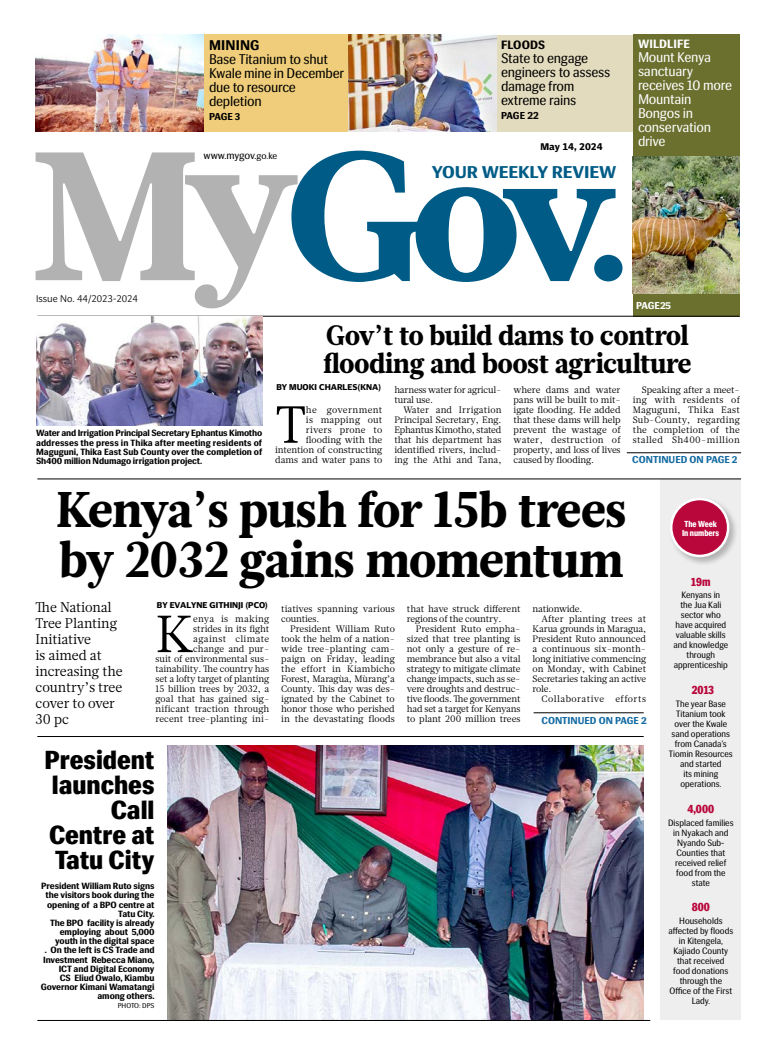
<style>
.page{position:relative;width:776px;height:1055px;background:#fff}
.page>*{position:absolute;margin:0;border:0;box-sizing:border-box;transform-origin:0 0}
.Paragraph_1_copy{font:52px "Glosa Text";color:#000}
.Main_headline{font:900 50px "Glosa Text";letter-spacing:-.01em;color:#000;scale:.96 1}
.EA_lead_headline{font:900 28px "Glosa Text";color:#000;scale:.95 1}
.EA_lead_headline-2{font:800 26px/25px "Siri";color:#000;text-align:right;scale:.95 1}
.t1{font:700 17px "Siri";letter-spacing:-.01em;color:#005c86;scale:1.07 1}
.Headline_4{font:14px/14px "Siri";color:#000;scale:.95 1}
.Paragraph_Style4{font:14px/16px "Glosa Text";color:#000}
.Headline_4-2{font:14px/14px "Siri";color:#fff;scale:.95 1}
.Headline_4-3{font:700 14px "Siri";letter-spacing:.01em;color:#000}
.Numbers_head{font:800 12px "Siri";color:#b9063b;scale:.84 1}
.Headline_4-4{font:700 12px "Siri";letter-spacing:.01em;color:#fff}
.Headline_4-5{font:700 12px "Siri";letter-spacing:.01em;color:#000}
.t2{font:10.3px "Siri";letter-spacing:-.01em;color:#000}
.t3{font:700 10px "Siri";color:#146ba3}
.Headline_4-6{font:700 10px "Siri";letter-spacing:-.01em;color:#000}
.Paragraph_Style4-2{font:700 10px "Siri";color:#fff}
.t4{font:300 9.8px "Olisipone";color:#000}
.t5{font:700 9.8px "Olisipone";color:#000}
.Paragraph_1_copy-2{font:9.3px/10px "Glosa Text";letter-spacing:-.005em;color:#000;text-align:justify}
.Paragraph_1_copy-3{font:9.3px "Glosa Text";letter-spacing:.055em;color:#000}
.Numbers{font:9.2px/10px "Siri";color:#000;text-align:center;scale:.93 1}
.EA_subhead{font:700 9px/9.2px "Siri";letter-spacing:-.01em;color:#000;text-align:right}
.t6{font:800 8.7px "Siri";color:#fff;scale:.84 1}
.Paragraph_Style4-3{font:700 8.5px "Olisipone";color:#000}
.EA_subhead-2{font:7px "Siri";color:#000}
.s1{font-size:9.2px}
</style>
<div class="page">
<div style="left:632px;top:34px;width:107px;height:282px;background:#6b702e"></div>
<div style="left:485px;top:35px;width:147px;height:97px;background:#e3dbbd"></div>
<div style="left:167px;top:34px;width:215px;height:97px;background:#efcd7a"></div>
<svg style="left:297px;top:151px;width:318px;height:131px"></svg>
<svg style="left:36px;top:152px;width:261px;height:156px"></svg>
<div style="left:594px;top:255px;width:28px;height:26px;background:#005c86;border-radius:50%"></div>
<img style="left:632px;top:156px;width:107px;height:138px">
<img style="left:36px;top:34px;width:167px;height:98px">
<img style="left:348px;top:34px;width:148px;height:98px">
<hr style="left:37px;top:316px;width:702px;height:1px;background:#000">
<img style="left:167px;top:745px;width:476px;height:274px">
<hr style="left:626px;top:452px;width:114px;height:1px;background:#000">
<div style="left:660px;top:479px;width:80px;height:540px;background:#eee"></div>
<div style="left:668px;top:496px;width:70px;height:70px;background:#000;opacity:.25"></div>
<div style="left:671px;top:499px;width:56px;height:57px;background:#b9063b;border-radius:50%"></div>
<div style="left:669px;top:498px;width:60px;height:59px;border:3px solid #fff;border-radius:50%"></div>
<img style="left:36px;top:316px;width:226px;height:109px">
<hr style="left:37px;top:479px;width:703px;height:1px;background:#000">
<hr style="left:37px;top:736px;width:606px;height:1px;background:#000">
<hr style="left:533px;top:712px;width:110px;height:1px;background:#000">
<hr style="left:37px;top:1019px;width:613px;height:1px;background:#000">
<p class="t4" style="left:36px;top:292px;width:103px">Issue No. 44/2023-2024</p>
<p class="Headline_4-3" style="left:209px;top:37px;width:52px">MINING</p>
<p class="Headline_4" style="left:209px;top:53px;width:144px">Base Titanium to shut<br>Kwale mine in December due to resource depletion</p>
<p class="Headline_4-6" style="left:209px;top:111px;width:33px">PAGE 3</p>
<p class="t2" style="left:203px;top:149px;width:75px">www.mygov.<span class="s1">go.ke</span></p>
<p class="Headline_4-5" style="left:501px;top:38px;width:46px">FLOODS</p>
<p class="Headline_4" style="left:501px;top:51px;width:117px">State to engage engineers to assess damage from extreme rains</p>
<p class="Headline_4-6" style="left:501px;top:110px;width:39px">PAGE 22</p>
<p class="t5" style="left:540px;top:141px;width:64px">May 14, 2024</p>
<p class="t1" style="left:431px;top:162px;width:174px">YOUR WEEKLY REVIEW</p>
<p class="Headline_4-4" style="left:637px;top:36px;width:53px">WILDLIFE</p>
<p class="Headline_4-2" style="left:637px;top:50px;width:101px">Mount Kenya sanctuary receives 10 more</p>
<p class="Headline_4-2" style="left:637px;top:92px;width:79px">Mountain<br>Bongos in conservation drive</p>
<p class="Paragraph_Style4-2" style="left:636px;top:300px;width:36px">PAGE25</p>
<p class="EA_lead_headline" style="left:326px;top:317px;width:383px">Gov’t to build dams to control</p>
<p class="EA_lead_headline" style="left:323px;top:345px;width:388px">flooding and boost agriculture</p>
<p class="EA_subhead" style="left:36px;top:429px;width:228px;text-align:justify">Water and Irrigation Principal Secretary Ephantus Kimotho addresses the press in Thika after meeting residents of Maguguni, Thika East Sub County over the completion of Sh400 million Ndumago irrigation project.</p>
<p class="Paragraph_Style4-3" style="left:276px;top:382px;width:106px">BY MUOKI CHARLES(KNA)</p>
<p class="Paragraph_1_copy" style="left:275px;top:390px;width:33px">T</p>
<p class="Paragraph_1_copy-2" style="left:275px;top:405px;width:109px;text-align:right">he government<br>is mapping out<br>rivers prone to flooding with the intention of constructing dams and water pans to</p>
<p class="Paragraph_1_copy-2" style="left:394px;top:385px;width:109px">harness water for agricul&shy;tural use.</p>
<p class="Paragraph_1_copy-2" style="left:394px;top:405px;width:109px;text-indent:9px">Water and Irrigation Principal Secretary, Eng.<br>Ephantus Kimotho, stated that his department has identified rivers, includ&shy;ing the Athi and Tana,</p>
<p class="Paragraph_1_copy-2" style="left:513px;top:385px;width:109px">where dams and water pans will be built to mit&shy;igate flooding. He added that these dams will help prevent the wastage of water, destruction of property, and loss of lives caused by flooding.</p>
<p class="Paragraph_1_copy-2" style="left:632px;top:385px;width:109px;text-indent:9px">Speaking after a meet&shy;ing with residents of Maguguni, Thika East Sub-County, regarding the completion of the stalled Sh400-million</p>
<p class="t3" style="left:632px;top:454px;width:107px">CONTINUED ON PAGE 2</p>
<p class="Main_headline" style="left:56px;top:476px;width:596px">Kenya’s push for 15b trees</p>
<p class="Main_headline" style="left:59px;top:526px;width:588px">by 2032 gains momentum</p>
<p class="Paragraph_Style4" style="left:36px;top:599px;width:88px">The National<br>Tree Planting<br>Initiative<br>is aimed at increasing the country’s tree cover to over<br>30 pc</p>
<p class="Paragraph_Style4-3" style="left:157px;top:600px;width:112px">BY EVALYNE GITHINJI (PCO)</p>
<p class="Paragraph_1_copy" style="left:155px;top:600px;width:40px">K</p>
<p class="Paragraph_1_copy-2" style="left:407px;top:604px;width:115px">that have struck different regions of the country.</p>
<p class="Paragraph_1_copy-2" style="left:407px;top:624px;width:115px;text-indent:9px">President Ruto empha&shy;sized that tree planting is not only a gesture of re&shy;membrance but also a vital strategy to mitigate climate change impacts, such as se&shy;vere droughts and destruc&shy;tive floods. The government had set a target for Kenyans to plant 200 million trees</p>
<p class="Paragraph_1_copy-2" style="left:532px;top:604px;width:52px">nationwide.</p>
<p class="Paragraph_1_copy-2" style="left:532px;top:614px;width:115px;text-indent:9px">After planting trees at Karua grounds in Maragua, President Ruto announced a continuous six-month&shy;long initiative commencing on Monday, with Cabinet Secretaries taking an active role.</p>
<p class="Paragraph_1_copy-3" style="left:541px;top:692px;width:106px">Collaborative efforts</p>
<p class="Paragraph_1_copy-2" style="left:281px;top:604px;width:115px">tiatives spanning various counties.</p>
<p class="Paragraph_1_copy-2" style="left:281px;top:624px;width:115px;text-indent:9px">President William Ruto took the helm of a nation&shy;wide tree-planting cam&shy;paign on Friday, leading the effort in Kiambicho Forest, Maragùa, Mùrang’a County. This day was des&shy;ignated by the Cabinet to honor those who perished in the devastating floods</p>
<p class="Paragraph_1_copy-2" style="left:155px;top:614px;width:115px;text-align:right">enya is making<br>strides in its fight<br>against climate<br>change and pur-<br>suit of environmental sus&shy;tainability. The country has set a lofty target of planting<br>15 billion trees by 2032, a goal that has gained sig&shy;nificant traction through recent tree-planting ini-</p>
<p class="t3" style="left:541px;top:714px;width:107px">CONTINUED ON PAGE 2</p>
<p class="EA_lead_headline-2" style="left:45px;top:747px;width:117px">President launches<br>Call<br>Centre at<br>Tatu City</p>
<p class="EA_subhead" style="left:41px;top:881px;width:115px">President William Ruto signs the visitors book during the opening of a BPO centre at<br>Tatu City.</p>
<p class="EA_subhead" style="left:41px;top:918px;width:115px">The BPO facility is already employing about 5,000 youth in the digital space<br>. On the left is CS Trade and<br>Investment Rebecca Miano,<br>ICT and Digital Economy<br>CS Eliud Owalo, Kiambu<br>Governor Kimani Wamatangi among others.</p>
<p class="EA_subhead-2" style="left:118px;top:1002px;width:38px">PHOTO: DPS</p>
<p class="t6" style="left:684px;top:519px;width:40px">The Week</p>
<p class="t6" style="left:681px;top:528px;width:46px">In numbers</p>
<p class="Numbers_head" style="left:691px;top:574px;width:24px">19m</p>
<p class="Numbers" style="left:673px;top:590px;width:60px">Kenyans in<br>the Jua Kali sector who have acquired valuable skills and knowledge through apprenticeship</p>
<p class="Numbers_head" style="left:691px;top:683px;width:28px">2013</p>
<p class="Numbers" style="left:668px;top:699px;width:70px">The year Base<br>Titanium took over the Kwale sand operations from Canada’s<br>Tiomin Resources and started<br>its mining operations.</p>
<p class="Numbers_head" style="left:687px;top:801px;width:33px">4,000</p>
<p class="Numbers" style="left:668px;top:817px;width:72px">Displaced families in Nyakach and<br>Nyando Sub-<br>Counties that received relief food from the state</p>
<p class="Numbers_head" style="left:691px;top:900px;width:23px">800</p>
<p class="Numbers" style="left:668px;top:916px;width:71px">Households affected by floods in Kitengela,<br>Kajiado County that received food donations through the<br>Office of the First<br>Lady.</p>
</div>
